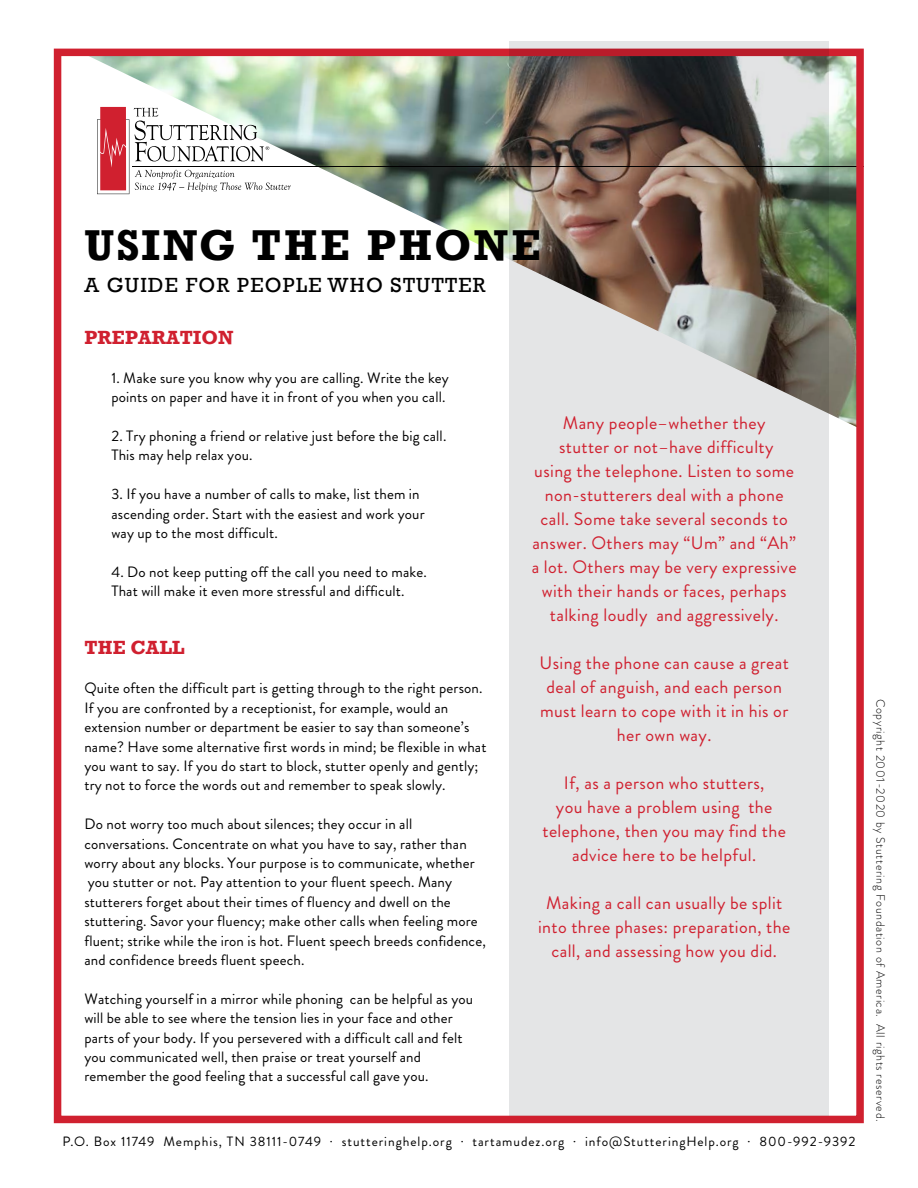
<style>
.page{position:relative;width:918px;height:1188px;background:#fff}
.page>*{position:absolute;margin:0;border:0;box-sizing:border-box;transform-origin:0 0}
.t1{font:700 40.5px "Rockwell";letter-spacing:.06em;color:#000}
.t2{font:21px "Rockwell";letter-spacing:.06em;color:#000}
.t3{font:18px/24px "Brandon Grotesque";letter-spacing:.02em;color:#d0202f;text-align:center}
.t4{font:700 17.85px "Rockwell";letter-spacing:.01em;color:#d0202f}
.t5{font:15px/19.4px "Brandon Grotesque";letter-spacing:.01em;color:#000}
.t6{font:13.5px "Brandon Grotesque";letter-spacing:.07em;color:#000}
.t7{font:300 12px "Brandon Grotesque";letter-spacing:.05em;color:#000}
</style>
<div class="page">
<img style="left:93px;top:58px;width:762px;height:370px">
<hr style="left:132px;top:166px;width:732px;height:1px;background:#000">
<svg style="left:97px;top:107px;width:194px;height:87px"></svg>
<div style="left:54px;top:49px;width:810px;height:1074px;border:8px solid #d0202f"></div>
<svg style="left:510px;top:41px;width:319px;height:1075px;background:#c7c4c2"></svg>
<p class="t1" style="left:84px;top:219px;width:458px">USING THE PHONE</p>
<p class="t2" style="left:84px;top:272px;width:403px">A GUIDE FOR PEOPLE WHO STUTTER</p>
<p class="t4" style="left:84px;top:326px;width:151px">PREPARATION</p>
<p class="t5" style="left:111px;top:368px;width:339px">1. Make sure you know why you are calling. Write the key points on paper and have it in front of you when you call.</p>
<p class="t5" style="left:111px;top:426px;width:336px">2. Try phoning a friend or relative just before the big call.<br>This may help relax you.</p>
<p class="t5" style="left:111px;top:485px;width:315px">3. If you have a number of calls to make, list them in ascending order. Start with the easiest and work your way up to the most difficult.</p>
<p class="t5" style="left:111px;top:562px;width:317px">4. Do not keep putting off the call you need to make.<br>That will make it even more stressful and difficult.</p>
<p class="t4" style="left:84px;top:636px;width:102px">THE CALL</p>
<p class="t5" style="left:84px;top:679px;width:404px">Quite often the difficult part is getting through to the right person.<br>If you are confronted by a receptionist, for example, would an extension number or department be easier to say than someone’s name? Have some alternative first words in mind; be flexible in what you want to say. If you do start to block, stutter openly and gently; try not to force the words out and remember to speak slowly.</p>
<p class="t5" style="left:84px;top:815px;width:403px">Do not worry too much about silences; they occur in all conversations. Concentrate on what you have to say, rather than worry about any blocks. Your purpose is to communicate, whether you stutter or not. Pay attention to your fluent speech. Many stutterers forget about their times of fluency and dwell on the stuttering. Savor your fluency; make other calls when feeling more fluent; strike while the iron is hot. Fluent speech breeds confidence, and confidence breeds fluent speech.</p>
<p class="t5" style="left:84px;top:989px;width:390px">Watching yourself in a mirror while phoning can be helpful as you will be able to see where the tension lies in your face and other parts of your body. If you persevered with a difficult call and felt you communicated well, then praise or treat yourself and remember the good feeling that a successful call gave you.</p>
<p class="t3" style="left:532px;top:412px;width:266px">Many people–whether they<br>stutter or not–have difficulty<br>using the telephone. Listen to some non-stutterers deal with a phone call. Some take several seconds to answer. Others may “Um” and “Ah” a lot. Others may be very expressive with their hands or faces, perhaps talking loudly and aggressively.</p>
<p class="t3" style="left:539px;top:652px;width:251px">Using the phone can cause a great deal of anguish, and each person must learn to cope with it in his or her own way.</p>
<p class="t3" style="left:542px;top:772px;width:245px">If, as a person who stutters,<br>you have a problem using the telephone, then you may find the advice here to be helpful.</p>
<p class="t3" style="left:538px;top:892px;width:254px">Making a call can usually be split into three phases: preparation, the call, and assessing how you did.</p>
<p class="t6" style="left:62px;top:1132px;width:795px">P.O. Box 11749 Memphis, TN 38111-0749 ˙ stutteringhelp.org ˙ tartamudez.org ˙ info@StutteringHelp.org ˙ 800-992-9392</p>
<p class="t7" style="left:889px;top:699px;width:424px;rotate:90deg">Copyright 2001-2020 by Stuttering Foundation of America. All rights reserved.</p>
</div>
